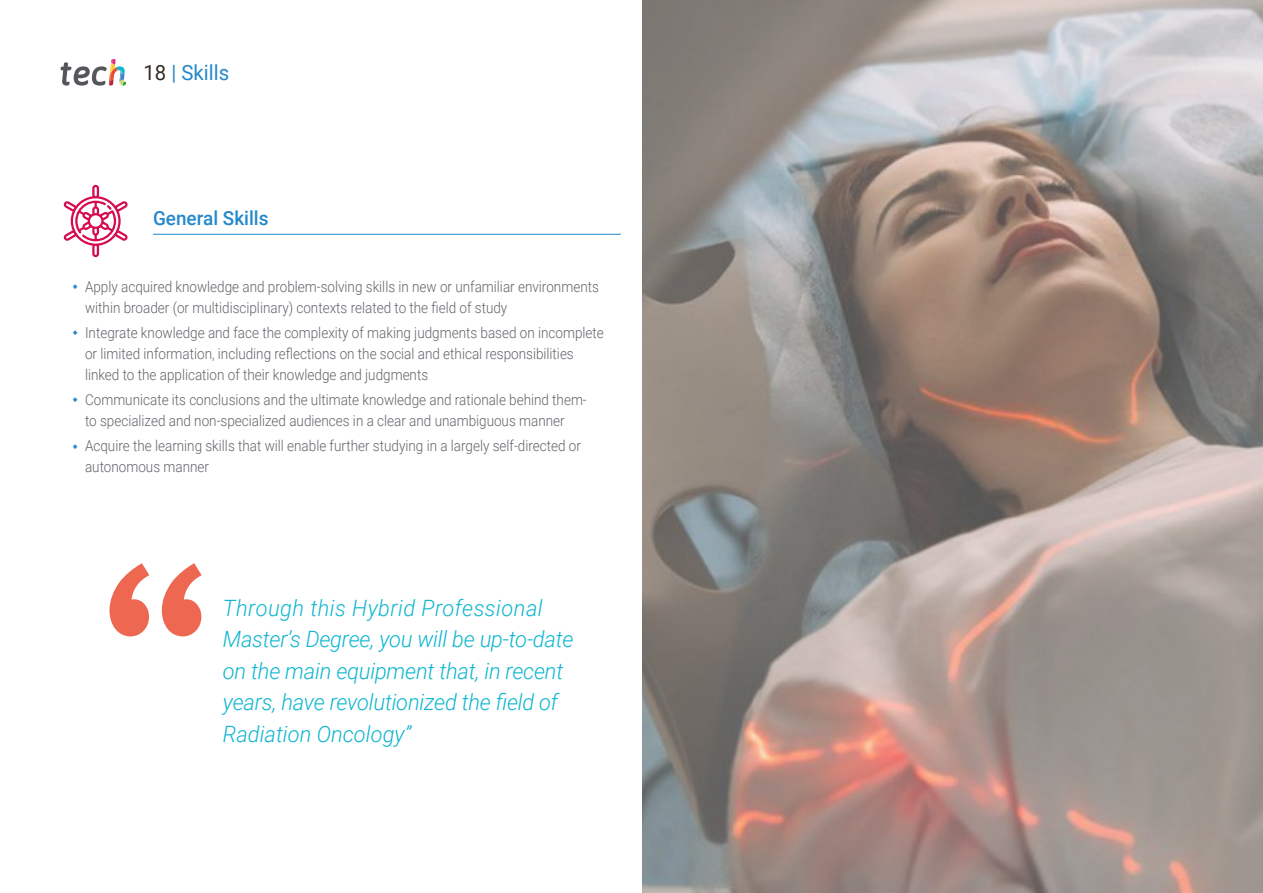
<style>
.page{position:relative;width:1263px;height:893px;background:#fff}
.page>*{position:absolute;margin:0;border:0;box-sizing:border-box;transform-origin:0 0}
.t1{font:italic 300 22.5px/31.5px "Roboto";letter-spacing:-.01em;color:#0fb6cf}
.t2{font:21px "Roboto";color:#2488c9}
.t3{font:500 19.5px "Roboto";color:#2488c9}
.t4{font:300 15px/21px "Roboto";color:#61646a;scale:.9 1}
.s1{color:#312e20}
</style>
<div class="page">
<svg style="left:61px;top:59px;width:65px;height:27px"></svg>
<img style="left:642px;top:0;width:621px;height:893px">
<svg style="left:109px;top:563px;width:93px;height:73px"></svg>
<hr style="left:153px;top:234px;width:468px;height:1px;background:#2488c9">
<svg style="left:63px;top:185px;width:65px;height:72px"></svg>
<h2 class="t2" style="left:144px;top:57px;width:87px"><span class="s1">18</span> | Skills</h2>
<h3 class="t3" style="left:153px;top:205px;width:117px">General Skills</h3>
<p class="t4" style="left:85px;top:275px;width:572px">Apply acquired knowledge and problem-solving skills in new or unfamiliar environments within broader (or multidisciplinary) contexts related to the field of study</p>
<p class="t4" style="left:85px;top:322px;width:578px">Integrate knowledge and face the complexity of making judgments based on incomplete or limited information, including reflections on the social and ethical responsibilities linked to the application of their knowledge and judgments</p>
<p class="t4" style="left:85px;top:389px;width:559px">Communicate its conclusions and the ultimate knowledge and rationale behind them&shy;to specialized and non-specialized audiences in a clear and unambiguous manner</p>
<p class="t4" style="left:85px;top:435px;width:553px">Acquire the learning skills that will enable further studying in a largely self-directed or autonomous manner</p>
<h1 class="t1" style="left:223px;top:591px;width:352px">Through this Hybrid Professional Master’s Degree, you will be up-to-date on the main equipment that, in recent years, have revolutionized the field of Radiation Oncology”</h1>
</div>
